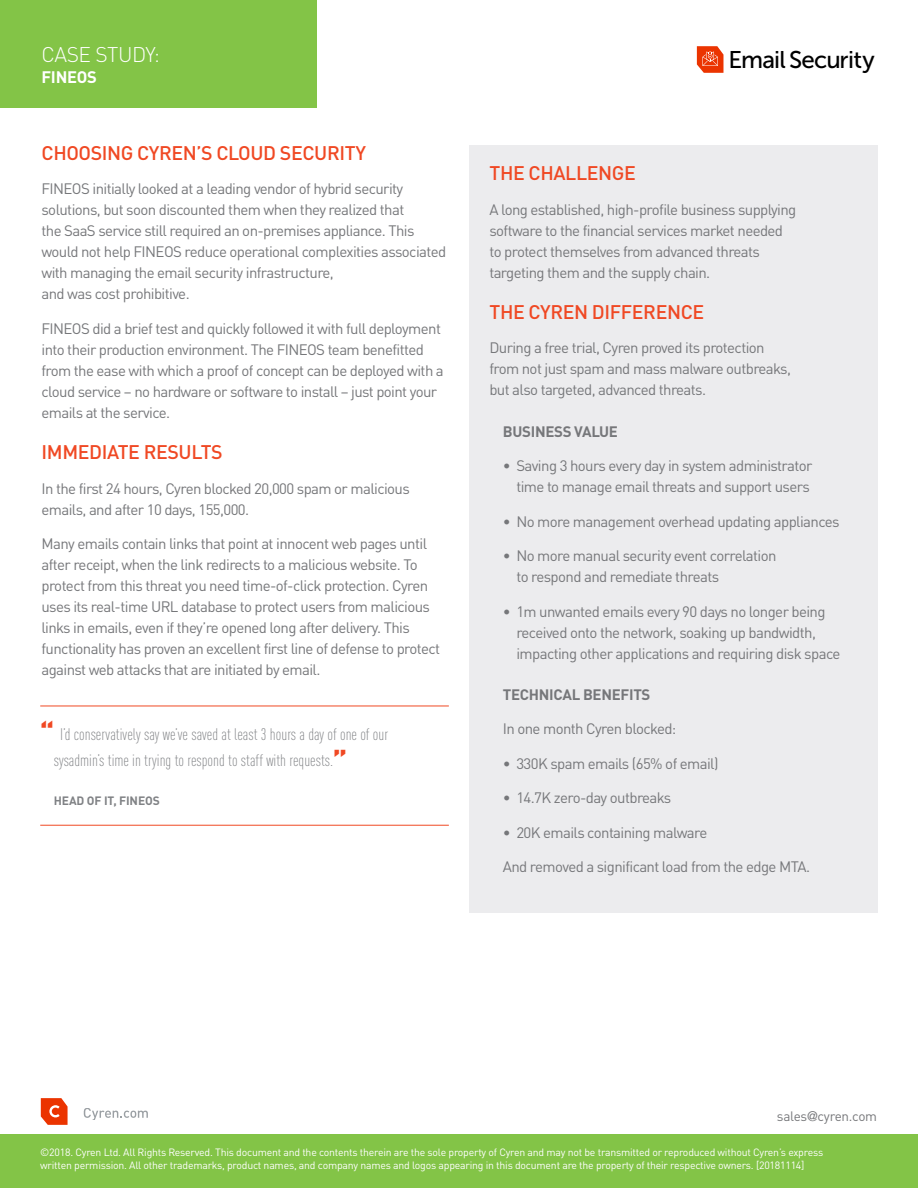
<style>
.page{position:relative;width:918px;height:1188px;background:#fff}
.page>*{position:absolute;margin:0;border:0;box-sizing:border-box;transform-origin:0 0}
.t1{font:24.15px "Museo Sans 500";letter-spacing:-.035em;color:#000}
.Title_Back_Page{font:300 21px "DINOT";letter-spacing:-.02em;color:#fff}
.t2{font:500 19.5px "DINOT";letter-spacing:-.02em;color:#f04823}
.Quote_text{font:300 condensed 16.5px/25.5px "DINOT";color:#808285}
.Title_Back_Page-2{font:700 16.5px "DINOT";letter-spacing:-.02em;color:#fff}
.Body_text{font:15px/21px "DINOT";letter-spacing:-.04em;color:#76777a}
.t3{font:700 15px "DINOT";letter-spacing:-.02em;color:#76777a}
.Body_text-2{font:13.5px "DINOT";letter-spacing:-.02em;color:#76777a}
.Quote_Attrib{font:700 12px "DINOT";letter-spacing:-.01em;color:#808285}
.t4{font:10.5px/13.5px "DINOT";letter-spacing:-.02em;color:#fff}
.s1{font-weight:900;font-stretch:normal;font-size:27px;color:#f04823}
.s2{font-family:"Helvetica Neue"}
</style>
<div class="page">
<div style="left:0;top:1135px;width:918px;height:53px;background:#83c447"></div>
<div style="left:0;top:0;width:316px;height:108px;background:#83c447"></div>
<div style="left:469px;top:145px;width:409px;height:768px;background:#ececee"></div>
<svg style="left:41px;top:1099px;width:27px;height:26px"></svg>
<svg style="left:84px;top:1108px;width:64px;height:12px"></svg>
<svg style="left:697px;top:46px;width:26px;height:27px"></svg>
<hr style="left:40px;top:706px;width:409px;height:1px;background:#f04823">
<hr style="left:40px;top:825px;width:409px;height:1px;background:#f04823">
<p class="Title_Back_Page" style="left:42px;top:42px;width:120px">CASE STUDY:</p>
<p class="Title_Back_Page-2" style="left:42px;top:66px;width:57px">FINEOS</p>
<h2 class="t2" style="left:42px;top:140px;width:326px">CHOOSING CYREN’S CLOUD SECURITY</h2>
<p class="Body_text" style="left:41px;top:178px;width:406px">FINEOS initially looked at a leading vendor of hybrid security solutions, but soon discounted them when they realized that<br>the SaaS service still required an on-premises appliance. This would not help FINEOS reduce operational complexities associated with managing the email security infrastructure,<br>and was cost prohibitive.</p>
<p class="Body_text" style="left:41px;top:318px;width:404px">FINEOS did a brief test and quickly followed it with full deployment into their production environment. The FINEOS team benefitted from the ease with which a proof of concept can be deployed with a cloud service – no hardware or software to install – just point your emails at the service.</p>
<h2 class="t2" style="left:42px;top:440px;width:183px">IMMEDIATE RESULTS</h2>
<p class="Body_text" style="left:41px;top:477px;width:370px">In the first 24 hours, Cyren blocked 20,000 spam or malicious emails, and after 10 days, 155,000.</p>
<p class="Body_text" style="left:41px;top:533px;width:400px">Many emails contain links that point at innocent web pages until after receipt, when the link redirects to a malicious website. To protect from this threat you need time-of-click protection. Cyren uses its real-time URL database to protect users from malicious links in emails, even if they’re opened long after delivery. This functionality has proven an excellent first line of defense to protect against web attacks that are initiated by email.</p>
<p class="Quote_text" style="left:54px;top:722px;width:336px;text-indent:-14px"><span class="s1">“</span> I’d conservatively say we’ve saved at least 3 hours a day of one of our sysadmin’s time in trying to respond to staff with requests.<span class="s1">”</span></p>
<p class="Quote_Attrib" style="left:54px;top:792px;width:108px">HEAD OF IT, FINEOS</p>
<p class="t1" style="left:728px;top:46px;width:148px">Email Security</p>
<h2 class="t2" style="left:489px;top:161px;width:148px">THE CHALLENGE</h2>
<p class="Body_text" style="left:489px;top:198px;width:309px">A long established, high-profile business supplying software to the financial services market needed to protect themselves from advanced threats targeting them and the supply chain.</p>
<h2 class="t2" style="left:489px;top:299px;width:216px">THE CYREN DIFFERENCE</h2>
<p class="Body_text" style="left:489px;top:337px;width:303px">During a free trial, Cyren proved its protection from not just spam and mass malware outbreaks, but also targeted, advanced threats.</p>
<h2 class="t3" style="left:503px;top:421px;width:117px">BUSINESS VALUE</h2>
<p class="Body_text" style="left:503px;top:455px;width:311px;text-align:right">• Saving 3 hours every day in system administrator time to manage email threats and support users</p>
<p class="Body_text" style="left:503px;top:510px;width:338px">• No more management overhead updating appliances</p>
<p class="Body_text" style="left:516px;top:545px;width:262px;text-indent:-14px">• No more manual security event correlation to respond and remediate threats</p>
<p class="Body_text" style="left:516px;top:600px;width:326px;text-indent:-14px">• 1m unwanted emails every 90 days no longer being received onto the network, soaking up bandwidth, impacting other applications and requiring disk space</p>
<h2 class="t3" style="left:503px;top:685px;width:149px">TECHNICAL BENEFITS</h2>
<p class="Body_text" style="left:503px;top:718px;width:175px">In one month Cyren blocked:</p>
<p class="Body_text" style="left:503px;top:753px;width:217px">• 330K spam emails (65% of email)</p>
<p class="Body_text" style="left:503px;top:787px;width:170px">• 14.7K zero-day outbreaks</p>
<p class="Body_text" style="left:503px;top:822px;width:206px">• 20K emails containing malware</p>
<p class="Body_text" style="left:503px;top:856px;width:309px">And removed a significant load from the edge MTA.</p>
<p class="Body_text-2" style="left:777px;top:1107px;width:102px">sales<span class="s2">@</span>cyren.com</p>
<p class="t4" style="left:40px;top:1145px;width:784px">©2018. Cyren Ltd. All Rights Reserved. This document and the contents therein are the sole property of Cyren and may not be transmitted or reproduced without Cyren’s express written permission. All other trademarks, product names, and company names and logos appearing in this document are the property of their respective owners. [20181114]</p>
</div>
